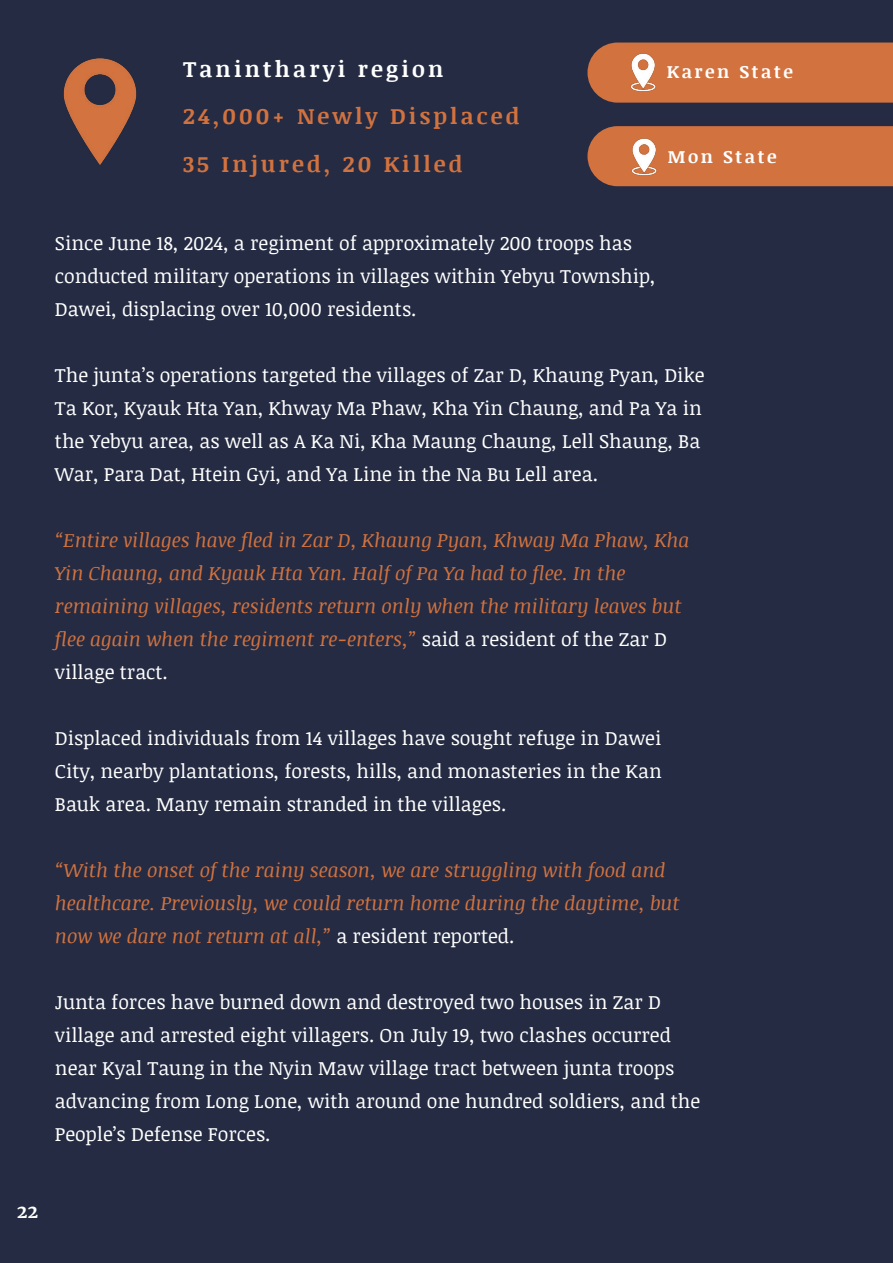
<style>
.page{position:relative;width:893px;height:1263px;background:#242b42}
.page>*{position:absolute;margin:0;border:0;box-sizing:border-box;transform-origin:0 0}
.t1{font:700 22.5px/48.3px "Noticia Text";letter-spacing:.14em;color:#d2723f}
.t2{font:700 22.5px "Noticia Text";letter-spacing:.14em;color:#fff}
.t3{font:19.5px/33px "Noticia Text";color:#fff}
.t4{font:italic 19.5px/33px "Noticia Text";color:#d2723f}
.t5{font:700 18px "Noticia Text";letter-spacing:.14em;color:#fff}
.t6{font:700 18px "Merriweather";color:#fff}
.s1{font-style:normal;color:#fff}
</style>
<div class="page">
<img style="left:63px;top:58px;width:74px;height:107px">
<div style="left:587px;top:43px;width:306px;height:60px;background:#d2723f"></div>
<img style="left:623px;top:53px;width:40px;height:39px">
<div style="left:587px;top:126px;width:306px;height:60px;background:#d2723f"></div>
<img style="left:624px;top:137px;width:39px;height:40px">
<p class="t2" style="left:183px;top:53px;width:262px">Tanintharyi region</p>
<p class="t1" style="left:183px;top:91px;width:338px">24,000+ Newly Displaced<br>35 Injured, 20 Killed</p>
<p class="t5" style="left:667px;top:59px;width:127px">Karen State</p>
<p class="t5" style="left:668px;top:143px;width:110px">Mon State</p>
<p class="t3" style="left:55px;top:226px;width:602px">Since June 18, 2024, a regiment of approximately 200 troops has conducted military operations in villages within Yebyu Township,<br>Dawei, displacing over 10,000 residents.</p>
<p class="t3" style="left:55px;top:358px;width:651px">The junta’s operations targeted the villages of Zar D, Khaung Pyan, Dike Ta Kor, Kyauk Hta Yan, Khway Ma Phaw, Kha Yin Chaung, and Pa Ya in the Yebyu area, as well as A Ka Ni, Kha Maung Chaung, Lell Shaung, Ba War, Para Dat, Htein Gyi, and Ya Line in the Na Bu Lell area.</p>
<p class="t4" style="left:55px;top:523px;width:636px">“Entire villages have fled in Zar D, Khaung Pyan, Khway Ma Phaw, Kha Yin Chaung, and Kyauk Hta Yan. Half of Pa Ya had to flee. In the remaining villages, residents return only when the military leaves but flee again when the regiment re-enters,” <span class="s1">said a resident of the Zar D village tract.</span></p>
<p class="t3" style="left:55px;top:720px;width:608px;text-align:justify">Displaced individuals from 14 villages have sought refuge in Dawei City, nearby plantations, forests, hills, and monasteries in the Kan Bauk area. Many remain stranded in the villages.</p>
<p class="t4" style="left:55px;top:852px;width:626px">“With the onset of the rainy season, we are struggling with food and healthcare. Previously, we could return home during the daytime, but now we dare not return at all,” <span class="s1">a resident reported.</span></p>
<p class="t3" style="left:55px;top:984px;width:647px">Junta forces have burned down and destroyed two houses in Zar D village and arrested eight villagers. On July 19, two clashes occurred near Kyal Taung in the Nyin Maw village tract between junta troops advancing from Long Lone, with around one hundred soldiers, and the People’s Defense Forces.</p>
<p class="t6" style="left:17px;top:1200px;width:23px">22</p>
</div>
